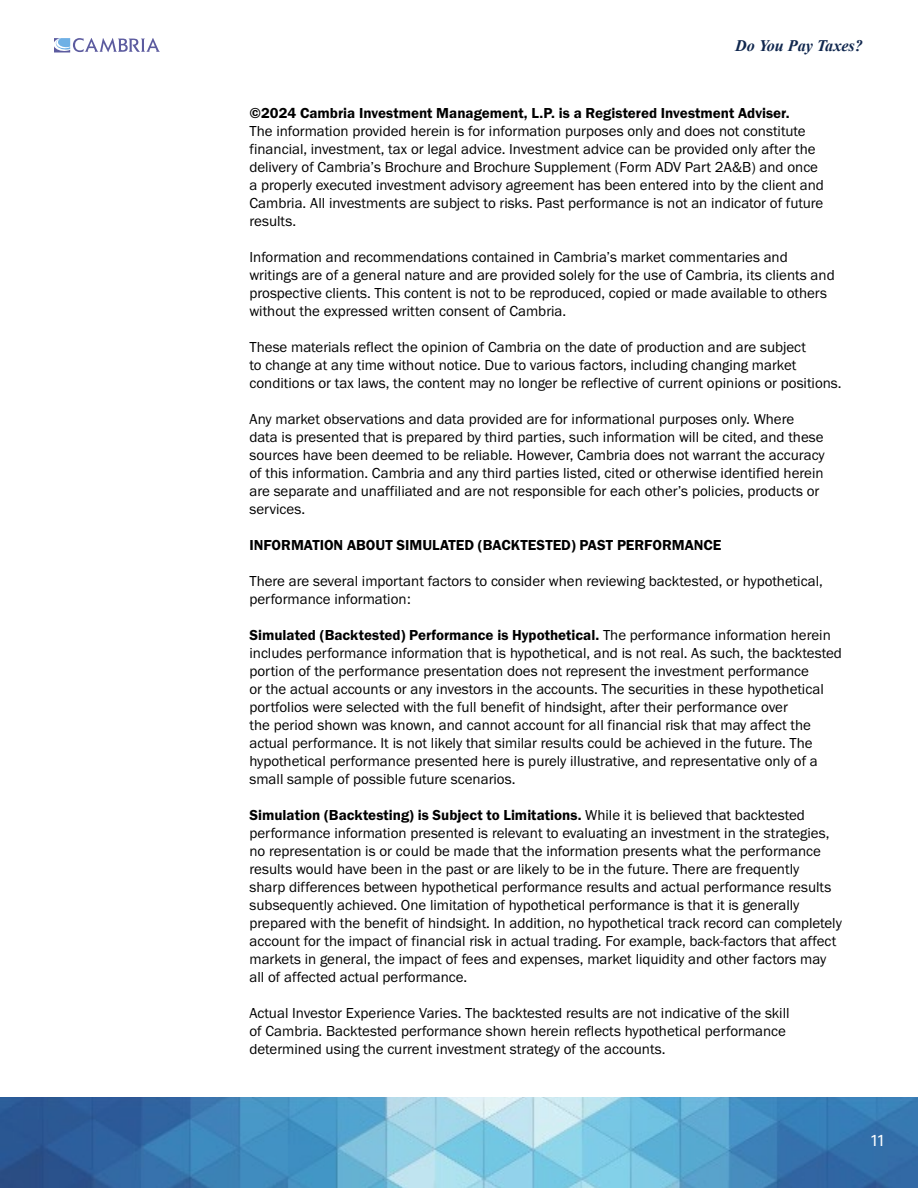
<style>
.page{position:relative;width:918px;height:1188px;background:#fff}
.page>*{position:absolute;margin:0;border:0;box-sizing:border-box;transform-origin:0 0}
.t1{font:16.5px "Franklin Gothic ATF";color:#fff}
.t2{font:italic 700 16.2px "Times New Roman";color:#11284f}
.t3{font:15px/18px "Franklin Gothic URW Boo";color:#000}
.t4{font:15px "Franklin Gothic URW Dem";color:#000}
.s1{font-family:"Franklin Gothic URW Boo"}
</style>
<div class="page">
<img style="left:0;top:1097px;width:918px;height:91px">
<svg style="left:54px;top:38px;width:106px;height:14px"></svg>
<p class="t2" style="left:735px;top:34px;width:129px">Do You Pay Taxes?</p>
<p class="t4" style="left:249px;top:104px;width:542px">©2024 Cambria Investment Management, L.P. is a Registered Investment Adviser.</p>
<p class="t3" style="left:249px;top:122px;width:576px">The information provided herein is for information purposes only and does not constitute financial, investment, tax or legal advice. Investment advice can be provided only after the delivery of Cambria’s Brochure and Brochure Supplement (Form ADV Part 2A&amp;B) and once a properly executed investment advisory agreement has been entered into by the client and Cambria. All investments are subject to risks. Past performance is not an indicator of future results.</p>
<p class="t3" style="left:249px;top:248px;width:587px">Information and recommendations contained in Cambria’s market commentaries and writings are of a general nature and are provided solely for the use of Cambria, its clients and prospective clients. This content is not to be reproduced, copied or made available to others without the expressed written consent of Cambria.</p>
<p class="t3" style="left:249px;top:338px;width:594px">These materials reflect the opinion of Cambria on the date of production and are subject<br>to change at any time without notice. Due to various factors, including changing market conditions or tax laws, the content may no longer be reflective of current opinions or positions.</p>
<p class="t3" style="left:249px;top:410px;width:577px">Any market observations and data provided are for informational purposes only. Where data is presented that is prepared by third parties, such information will be cited, and these sources have been deemed to be reliable. However, Cambria does not warrant the accuracy of this information. Cambria and any third parties listed, cited or otherwise identified herein are separate and unaffiliated and are not responsible for each other’s policies, products or services.</p>
<p class="t4" style="left:249px;top:536px;width:474px">INFORMATION ABOUT SIMULATED (BACKTESTED) PAST PERFORMANCE</p>
<p class="t3" style="left:249px;top:572px;width:575px">There are several important factors to consider when reviewing backtested, or hypothetical, performance information:</p>
<p class="t4" style="left:249px;top:626px;width:583px">Simulated (Backtested) Performance is Hypothetical. <span class="s1">The performance information herein</span></p>
<p class="t3" style="left:249px;top:644px;width:594px">includes performance information that is hypothetical, and is not real. As such, the backtested portion of the performance presentation does not represent the investment performance<br>or the actual accounts or any investors in the accounts. The securities in these hypothetical portfolios were selected with the full benefit of hindsight, after their performance over<br>the period shown was known, and cannot account for all financial risk that may affect the actual performance. It is not likely that similar results could be achieved in the future. The hypothetical performance presented here is purely illustrative, and representative only of a small sample of possible future scenarios.</p>
<p class="t4" style="left:249px;top:806px;width:557px">Simulation (Backtesting) is Subject to Limitations. <span class="s1">While it is believed that backtested</span></p>
<p class="t3" style="left:249px;top:824px;width:594px">performance information presented is relevant to evaluating an investment in the strategies, no representation is or could be made that the information presents what the performance results would have been in the past or are likely to be in the future. There are frequently<br>sharp differences between hypothetical performance results and actual performance results subsequently achieved. One limitation of hypothetical performance is that it is generally prepared with the benefit of hindsight. In addition, no hypothetical track record can completely account for the impact of financial risk in actual trading. For example, back-factors that affect markets in general, the impact of fees and expenses, market liquidity and other factors may all of affected actual performance.</p>
<p class="t3" style="left:249px;top:1004px;width:542px">Actual Investor Experience Varies. The backtested results are not indicative of the skill of Cambria. Backtested performance shown herein reflects hypothetical performance determined using the current investment strategy of the accounts.</p>
<p class="t1" style="left:871px;top:1129px;width:15px">11</p>
</div>
